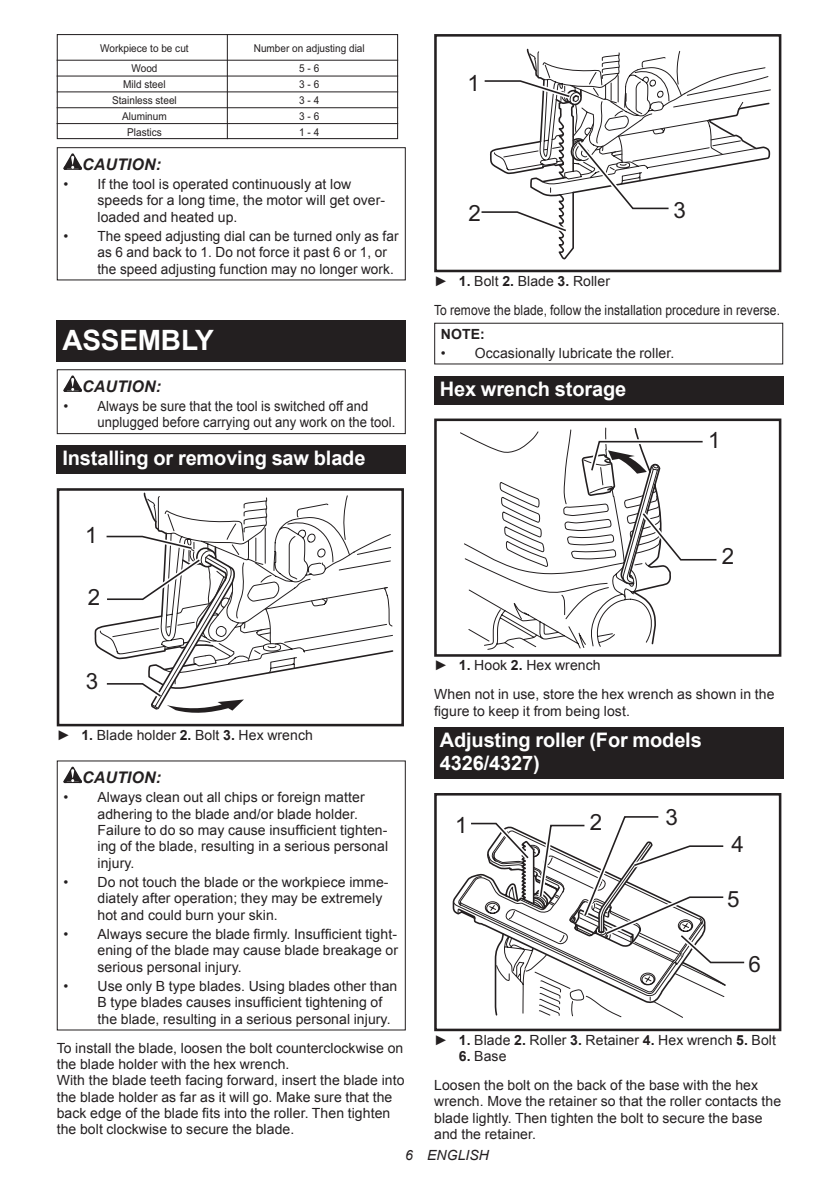
<style>
.page{position:relative;width:840px;height:1191px;background:#fff}
.page>*{position:absolute;margin:0;border:0;box-sizing:border-box;transform-origin:0 0}
.t1{font:700 28px "Arial";letter-spacing:-.01em;color:#fff}
.t2{font:22.4px "Arial";color:#231f20}
.t3{font:700 20px/23.4px "Arial";letter-spacing:-.01em;color:#fff}
.t4{font:italic 700 16px "Arial";letter-spacing:.005em;color:#231f20}
.t5{font:14px/16.4px "Arial";letter-spacing:.005em;color:#231f20}
.t6{font:italic 14px "Arial";letter-spacing:.005em;color:#231f20}
.t7{font:700 14px "Arial";color:#231f20}
.t8{font:10.8px "Arial";color:#231f20;scale:.93 1}
.s1{font-weight:700}
</style>
<div class="page">
<hr style="left:57px;top:60px;width:340px;height:1px;background:#231f20">
<hr style="left:57px;top:76px;width:340px;height:1px;background:#231f20">
<hr style="left:57px;top:92px;width:340px;height:1px;background:#231f20">
<hr style="left:57px;top:107px;width:340px;height:1px;background:#231f20">
<hr style="left:57px;top:123px;width:340px;height:1px;background:#231f20">
<div style="left:57px;top:34px;width:341px;height:105px;border:1px solid #231f20"></div>
<hr style="left:227px;top:35px;width:1px;height:104px;background:#231f20">
<svg style="left:63px;top:153px;width:19px;height:17px"></svg>
<div style="left:57px;top:147px;width:348px;height:133px;border:1px solid #231f20"></div>
<div style="left:57px;top:320px;width:348px;height:41px;background:#231f20"></div>
<svg style="left:63px;top:375px;width:19px;height:17px"></svg>
<div style="left:57px;top:369px;width:348px;height:65px;border:1px solid #231f20"></div>
<div style="left:57px;top:445px;width:348px;height:29px;background:#231f20"></div>
<div style="left:57px;top:488px;width:347px;height:238px;border:3px solid #231f20"></div>
<svg style="left:94px;top:492px;width:300px;height:160px"></svg>
<svg style="left:102px;top:517px;width:289px;height:196px"></svg>
<svg style="left:63px;top:766px;width:19px;height:17px"></svg>
<div style="left:434px;top:34px;width:347px;height:238px;border:3px solid #231f20"></div>
<svg style="left:481px;top:48px;width:289px;height:212px"></svg>
<div style="left:434px;top:376px;width:348px;height:28px;background:#231f20"></div>
<div style="left:434px;top:418px;width:347px;height:238px;border:3px solid #231f20"></div>
<svg style="left:460px;top:429px;width:141px;height:221px"></svg>
<svg style="left:580px;top:427px;width:137px;height:218px"></svg>
<div style="left:434px;top:727px;width:348px;height:52px;background:#231f20"></div>
<div style="left:434px;top:793px;width:347px;height:238px;border:3px solid #231f20"></div>
<svg style="left:457px;top:816px;width:288px;height:200px"></svg>
<p class="t8" style="left:100px;top:41px;width:97px">Workpiece to be cut</p>
<p class="t8" style="left:254px;top:41px;width:121px">Number on adjusting dial</p>
<p class="t8" style="left:131px;top:61px;width:29px">Wood</p>
<p class="t8" style="left:299px;top:61px;width:23px">5 - 6</p>
<p class="t8" style="left:123px;top:77px;width:47px">Mild steel</p>
<p class="t8" style="left:299px;top:77px;width:23px">3 - 6</p>
<p class="t8" style="left:112px;top:93px;width:71px">Stainless steel</p>
<p class="t8" style="left:299px;top:93px;width:23px">3 - 4</p>
<p class="t8" style="left:122px;top:109px;width:49px">Aluminum</p>
<p class="t8" style="left:299px;top:109px;width:23px">3 - 6</p>
<p class="t8" style="left:127px;top:125px;width:39px">Plastics</p>
<p class="t8" style="left:299px;top:125px;width:23px">1 - 4</p>
<p class="t4" style="left:82px;top:153px;width:80px">CAUTION:</p>
<p class="t5" style="left:97px;top:176px;width:289px;text-indent:-34px">• If the tool is operated continuously at low speeds for a long time, the motor will get over&shy;loaded and heated up.</p>
<p class="t5" style="left:97px;top:228px;width:302px;text-indent:-34px">• The speed adjusting dial can be turned only as far as 6 and back to 1. Do not force it past 6 or 1, or the speed adjusting function may no longer work.</p>
<h1 class="t1" style="left:62px;top:321px;width:153px">ASSEMBLY</h1>
<p class="t4" style="left:82px;top:375px;width:80px">CAUTION:</p>
<p class="t5" style="left:97px;top:398px;width:299px;text-indent:-34px">• Always be sure that the tool is switched off and unplugged before carrying out any work on the tool.</p>
<h3 class="t3" style="left:62px;top:447px;width:304px">Installing or removing saw blade</h3>
<h2 class="t2" style="left:85px;top:521px;width:14px">1</h2>
<h2 class="t2" style="left:88px;top:582px;width:14px">2</h2>
<h2 class="t2" style="left:86px;top:667px;width:14px">3</h2>
<p class="t5" style="left:57px;top:727px;width:257px">► <span class="s1">1.</span> Blade holder <span class="s1">2.</span> Bolt <span class="s1">3.</span> Hex wrench</p>
<p class="t4" style="left:82px;top:766px;width:80px">CAUTION:</p>
<p class="t5" style="left:97px;top:789px;width:292px;text-indent:-34px">• Always clean out all chips or foreign matter adhering to the blade and/or blade holder.<br>Failure to do so may cause insufficient tighten&shy;ing of the blade, resulting in a serious personal injury.</p>
<p class="t5" style="left:97px;top:874px;width:292px;text-indent:-34px">• Do not touch the blade or the workpiece imme&shy;diately after operation; they may be extremely hot and could burn your skin.</p>
<p class="t5" style="left:97px;top:926px;width:302px;text-align:justify;text-indent:-34px">• Always secure the blade firmly. Insufficient tight&shy;ening of the blade may cause blade breakage or serious personal injury.</p>
<p class="t5" style="left:97px;top:978px;width:301px;text-indent:-34px">• Use only B type blades. Using blades other than<br>B type blades causes insufficient tightening of the blade, resulting in a serious personal injury.</p>
<p class="t5" style="left:57px;top:1039px;width:349px">To install the blade, loosen the bolt counterclockwise on the blade holder with the hex wrench.<br>With the blade teeth facing forward, insert the blade into the blade holder as far as it will go. Make sure that the back edge of the blade fits into the roller. Then tighten the bolt clockwise to secure the blade.</p>
<h2 class="t2" style="left:467px;top:68px;width:14px">1</h2>
<h2 class="t2" style="left:468px;top:198px;width:14px">2</h2>
<h2 class="t2" style="left:673px;top:195px;width:14px">3</h2>
<p class="t5" style="left:434px;top:267px;width:347px;line-height:28.8px">► <span class="s1">1.</span> Bolt <span class="s1">2.</span> Blade <span class="s1">3.</span> Roller<br>To remove the blade, follow the installation procedure in reverse.</p>
<p class="t7" style="left:440px;top:324px;width:45px">NOTE:</p>
<p class="t5" style="left:440px;top:345px;width:235px">• Occasionally lubricate the roller.</p>
<h3 class="t3" style="left:439px;top:378px;width:188px">Hex wrench storage</h3>
<h2 class="t2" style="left:707px;top:425px;width:14px">1</h2>
<h2 class="t2" style="left:721px;top:541px;width:14px">2</h2>
<p class="t5" style="left:434px;top:651px;width:342px;line-height:28.8px">► <span class="s1">1.</span> Hook <span class="s1">2.</span> Hex wrench<br>When not in use, store the hex wrench as shown in the</p>
<p class="t5" style="left:434px;top:702px;width:197px">figure to keep it from being lost.</p>
<h3 class="t3" style="left:439px;top:728px;width:263px">Adjusting roller (For models<br>4326/4327)</h3>
<h2 class="t2" style="left:455px;top:810px;width:14px">1</h2>
<h2 class="t2" style="left:589px;top:807px;width:14px">2</h2>
<h2 class="t2" style="left:665px;top:802px;width:14px">3</h2>
<h2 class="t2" style="left:731px;top:829px;width:14px">4</h2>
<h2 class="t2" style="left:726px;top:884px;width:14px">5</h2>
<h2 class="t2" style="left:748px;top:949px;width:14px">6</h2>
<p class="t5" style="left:434px;top:1031px;width:343px">► <span class="s1">1.</span> Blade <span class="s1">2.</span> Roller <span class="s1">3.</span> Retainer <span class="s1">4.</span> Hex wrench <span class="s1">5.</span> Bolt</p>
<p class="t5" style="left:434px;top:1042px;width:325px;line-height:28.8px;text-indent:25px"><span class="s1">6.</span> Base<br>Loosen the bolt on the back of the base with the hex</p>
<p class="t5" style="left:434px;top:1093px;width:348px">wrench. Move the retainer so that the roller contacts the blade lightly. Then tighten the bolt to secure the base and the retainer.</p>
<p class="t6" style="left:405px;top:1146px;width:85px">6 ENGLISH</p>
</div>
